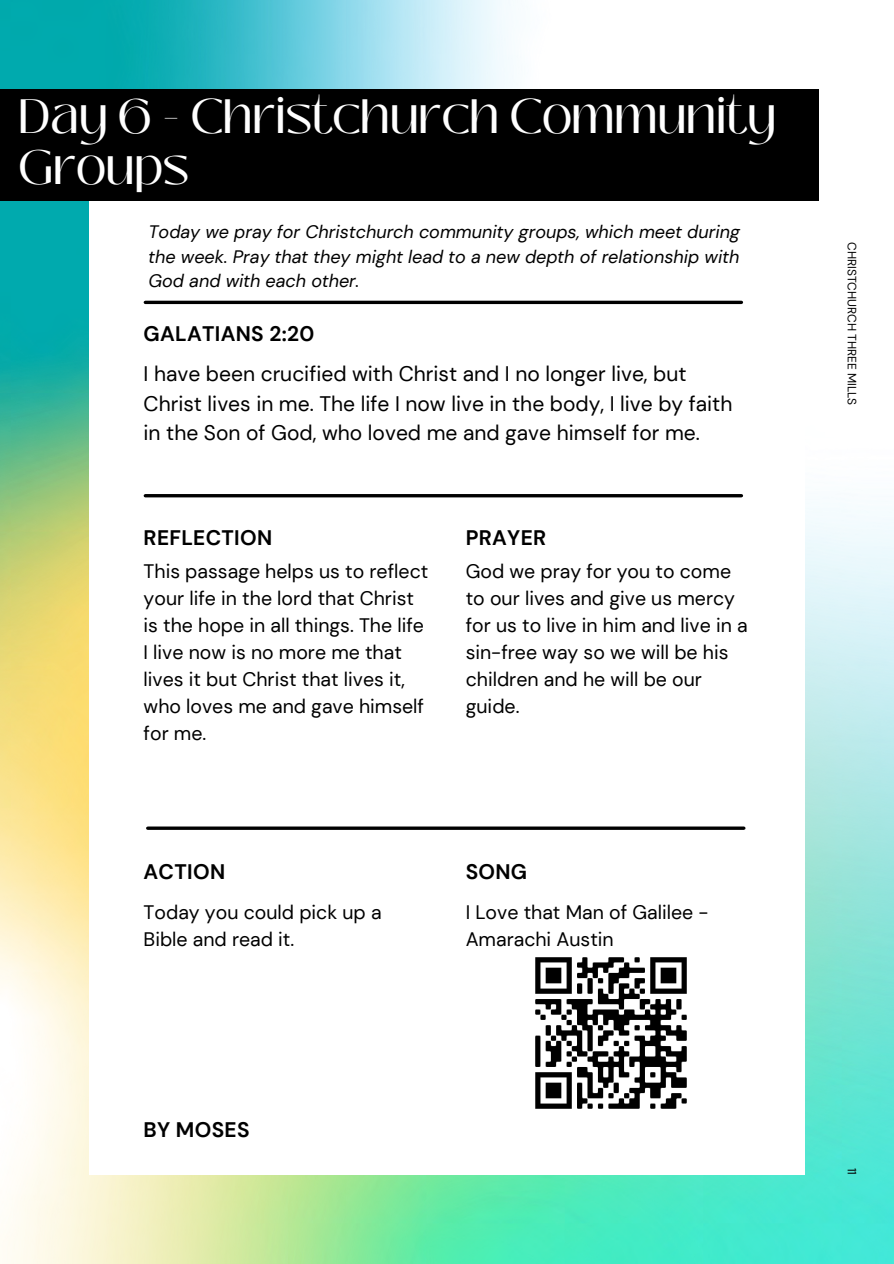
<style>
.page{position:relative;width:894px;height:1264px;background:#fff}
.page>*{position:absolute;margin:0;border:0;box-sizing:border-box;transform-origin:0 0}
.t1{font:48px/50.7px "Black Mango";letter-spacing:-.015em;color:#fff}
.t2{font:21px/29.2px "DM Sans";color:#000}
.t3{font:700 21px "DM Sans";letter-spacing:.015em;color:#000}
.t4{font:19.5px/27px "DM Sans";color:#000}
.t5{font:italic 18px/24.8px "DM Sans";color:#000;text-align:justify}
.t6{font:12px "DM Sans";color:#000}
</style>
<div class="page">
<img style="left:0;top:0;width:893px;height:1263px">
<div style="left:89px;top:89px;width:715px;height:1086px;background:#fff"></div>
<hr style="left:145px;top:494px;width:596px;height:3px;background:#000">
<div style="left:0;top:89px;width:818px;height:112px;background:#000"></div>
<hr style="left:148px;top:826px;width:595px;height:3px;background:#000">
<img style="left:535px;top:957px;width:152px;height:152px">
<hr style="left:145px;top:301px;width:596px;height:3px;background:#000">
<h1 class="t1" style="left:18px;top:91px;width:759px">Day 6 - Christchurch Community<br>Groups</h1>
<p class="t5" style="left:148px;top:219px;width:592px">Today we pray for Christchurch community groups, which meet during the week. Pray that they might lead to a new depth of relationship with God and with each other.</p>
<p class="t3" style="left:143px;top:320px;width:172px">GALATIANS 2:20</p>
<p class="t2" style="left:143px;top:359px;width:590px">I have been crucified with Christ and I no longer live, but<br>Christ lives in me. The life I now live in the body, I live by faith in the Son of God, who loved me and gave himself for me.</p>
<p class="t3" style="left:143px;top:524px;width:130px">REFLECTION</p>
<p class="t4" style="left:143px;top:558px;width:286px">This passage helps us to reflect your life in the lord that Christ is the hope in all things. The life<br>I live now is no more me that lives it but Christ that lives it, who loves me and gave himself for me.</p>
<p class="t3" style="left:465px;top:524px;width:82px">PRAYER</p>
<p class="t4" style="left:465px;top:558px;width:283px">God we pray for you to come to our lives and give us mercy for us to live in him and live in a sin-free way so we will be his children and he will be our guide.</p>
<p class="t3" style="left:143px;top:858px;width:83px">ACTION</p>
<p class="t3" style="left:465px;top:858px;width:63px">SONG</p>
<p class="t4" style="left:143px;top:898px;width:239px">Today you could pick up a<br>Bible and read it.</p>
<p class="t4" style="left:465px;top:898px;width:244px">I Love that Man of Galilee -<br>Amarachi Austin</p>
<p class="t3" style="left:143px;top:1116px;width:107px">BY MOSES</p>
<p class="t6" style="left:859px;top:242px;width:165px;rotate:90deg">CHRISTCHURCH THREE MILLS</p>
<p class="t6" style="left:859px;top:1167px;width:9px;rotate:90deg">11</p>
</div>
